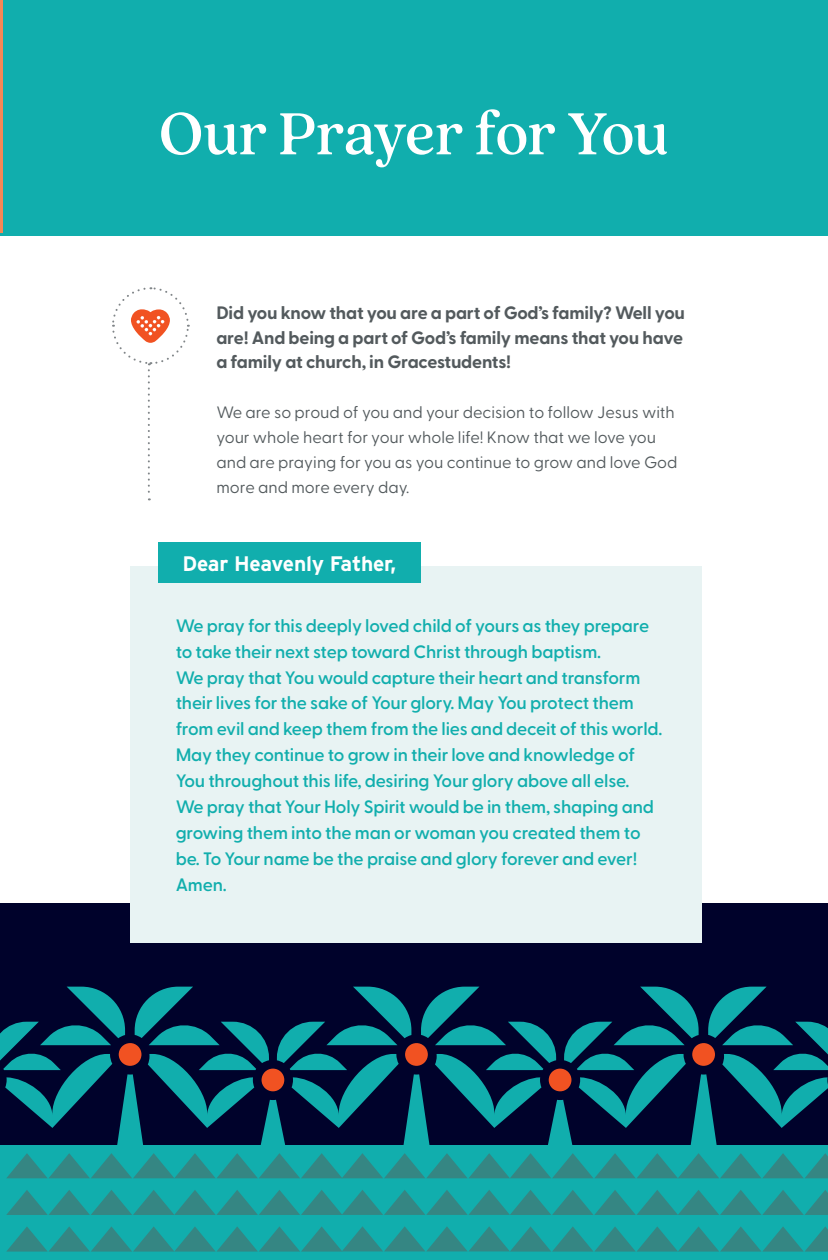
<style>
.page{position:relative;width:828px;height:1260px;background:#fff}
.page>*{position:absolute;margin:0;border:0;box-sizing:border-box;transform-origin:0 0}
.t1{font:500 66px "Quincy CF";letter-spacing:-.01em;color:#fff;scale:.93 1}
.t2{font:700 21px "Interstate";letter-spacing:-.01em;color:#fff}
.t3{font:600 18px/26px "Greycliff CF";letter-spacing:-.01em;color:#11aead}
.t4{font:700 18px/24.8px "Greycliff CF";letter-spacing:-.01em;color:#535a5d;text-align:justify}
.t5{font:16.4px/25px "Greycliff CF";color:#535a5d}
</style>
<div class="page">
<div style="left:0;top:904px;width:828px;height:243px;background:#00022b"></div>
<svg style="left:0;top:1128px;width:828px;height:18px"></svg>
<svg style="left:0;top:987px;width:828px;height:141px"></svg>
<div style="left:0;top:1146px;width:828px;height:114px;background:#11aead"></div>
<svg style="left:7px;top:1153px;width:821px;height:25px"></svg>
<svg style="left:6px;top:1190px;width:822px;height:25px"></svg>
<svg style="left:6px;top:1226px;width:822px;height:26px"></svg>
<div style="left:0;top:0;width:828px;height:235px;background:#11aead"></div>
<div style="left:130px;top:567px;width:572px;height:376px;background:#e8f3f3"></div>
<svg style="left:112px;top:287px;width:78px;height:213px"></svg>
<div style="left:158px;top:542px;width:262px;height:41px;background:#11aead"></div>
<hr style="left:0;top:0;width:3px;height:233px;background:#f58756">
<h1 class="t1" style="left:159px;top:95px;width:549px">Our Prayer for You</h1>
<p class="t4" style="left:216px;top:299px;width:470px">Did you know that you are a part of God’s family? Well you are! And being a part of God’s family means that you have a family at church, in Gracestudents!</p>
<p class="t5" style="left:216px;top:399px;width:463px">We are so proud of you and your decision to follow Jesus with your whole heart for your whole life! Know that we love you and are praying for you as you continue to grow and love God more and more every day.</p>
<p class="t2" style="left:182px;top:552px;width:215px">Dear Heavenly Father,</p>
<p class="t3" style="left:176px;top:611px;width:488px">We pray for this deeply loved child of yours as they prepare to take their next step toward Christ through baptism.<br>We pray that You would capture their heart and transform their lives for the sake of Your glory. May You protect them from evil and keep them from the lies and deceit of this world.<br>May they continue to grow in their love and knowledge of You throughout this life, desiring Your glory above all else.<br>We pray that Your Holy Spirit would be in them, shaping and growing them into the man or woman you created them to be. To Your name be the praise and glory forever and ever!<br>Amen.</p>
</div>
